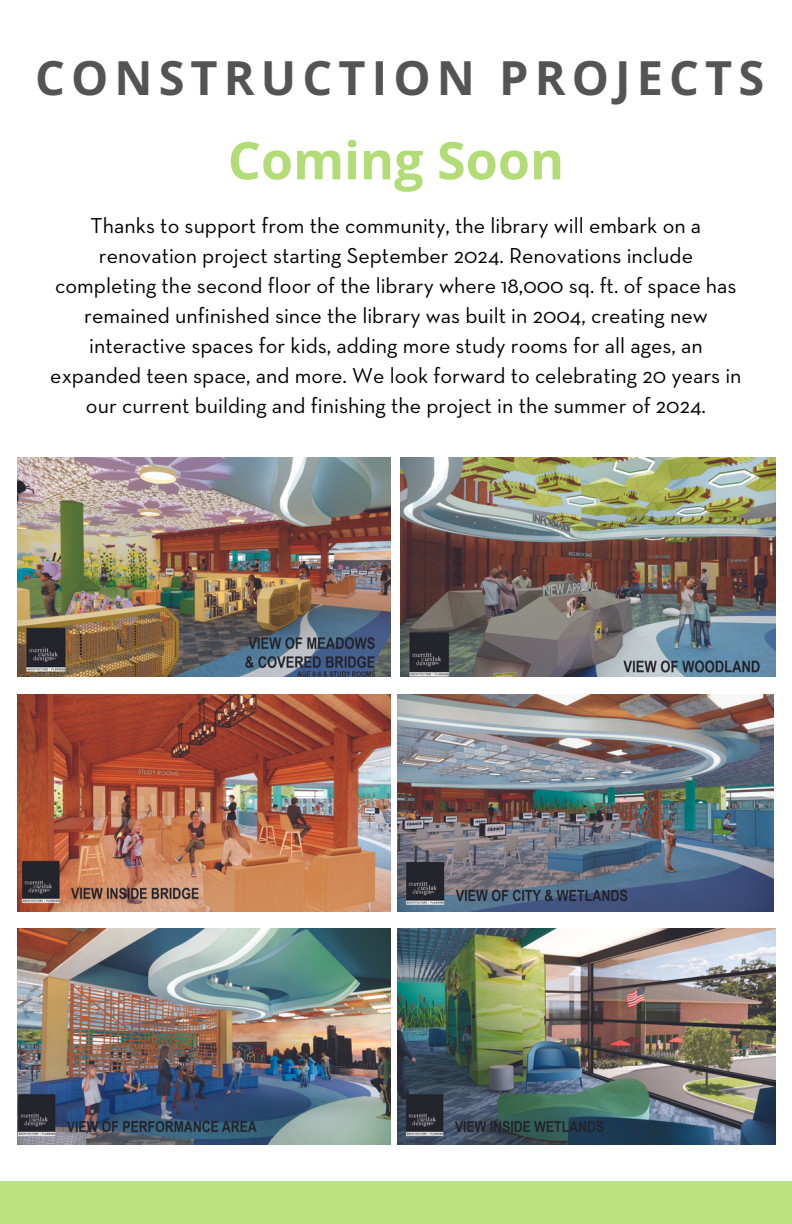
<style>
.page{position:relative;width:792px;height:1224px;background:#fff}
.page>*{position:absolute;margin:0;border:0;box-sizing:border-box;transform-origin:0 0}
.t1{font:700 52px "Open Sans";color:#b2dd76}
.t2{font:700 47px "Open Sans";letter-spacing:.13em;color:#545454}
.t3{font:22px/30px "Neutraface Text";color:#000;text-align:center}
</style>
<div class="page">
<img style="left:17px;top:458px;width:374px;height:219px">
<img style="left:400px;top:458px;width:375px;height:219px">
<img style="left:17px;top:694px;width:374px;height:218px">
<img style="left:397px;top:694px;width:377px;height:218px">
<img style="left:17px;top:929px;width:374px;height:216px">
<img style="left:397px;top:929px;width:378px;height:216px">
<div style="left:0;top:1181px;width:792px;height:43px;background:#bbe481"></div>
<p class="t2" style="left:35px;top:45px;width:731px">CONSTRUCTION PROJECTS</p>
<p class="t1" style="left:228px;top:124px;width:338px">Coming Soon</p>
<p class="t3" style="left:50px;top:212px;width:693px">Thanks to support from the community, the library will embark on a renovation project starting September 2024. Renovations include completing the second floor of the library where 18,000 sq. ft. of space has remained unfinished since the library was built in 2004, creating new interactive spaces for kids, adding more study rooms for all ages, an expanded teen space, and more. We look forward to celebrating 20 years in our current building and finishing the project in the summer of 2024.</p>
</div>
